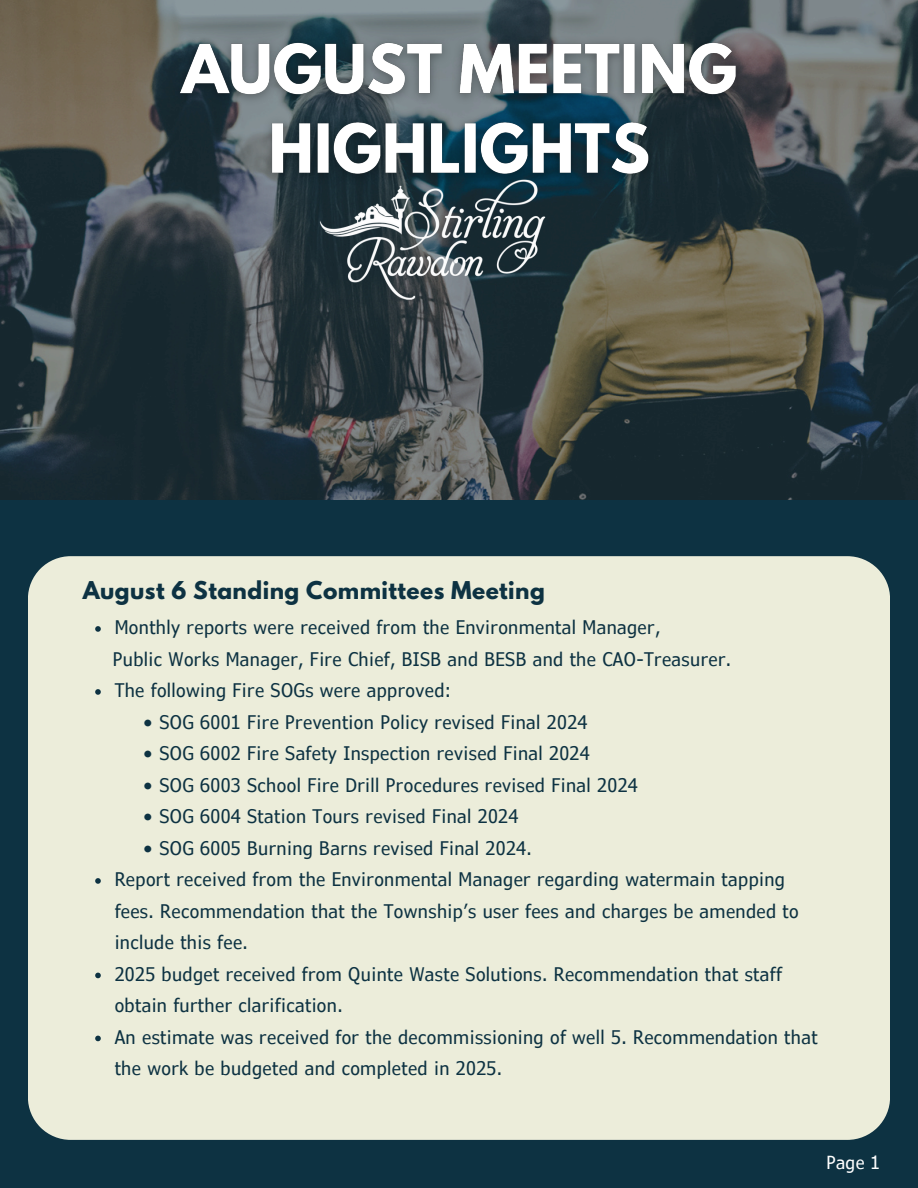
<style>
.page{position:relative;width:918px;height:1188px;background:#0d3242}
.page>*{position:absolute;margin:0;border:0;box-sizing:border-box;transform-origin:0 0}
.t1{font:700 21.75px "League Spartan";letter-spacing:.02em;color:#0d3242}
.t2{font:condensed 18.75px/31.5px "Verdana Pro";letter-spacing:.02em;color:#0d3242}
.t3{font:condensed 18px "Verdana Pro";color:#fff}
</style>
<div class="page">
<img style="left:0;top:0;width:918px;height:499px">
<img style="left:318px;top:194px;width:227px;height:109px">
<img style="left:163px;top:29px;width:588px;height:165px">
<div style="left:28px;top:556px;width:862px;height:584px;background:#ecedda"></div>
<svg style="left:95px;top:626px;width:6px;height:6px"></svg>
<svg style="left:95px;top:689px;width:6px;height:6px"></svg>
<svg style="left:95px;top:878px;width:6px;height:6px"></svg>
<svg style="left:95px;top:973px;width:6px;height:5px"></svg>
<svg style="left:95px;top:1036px;width:6px;height:5px"></svg>
<h2 class="t1" style="left:83px;top:580px;width:464px">August 6 Standing Committees Meeting</h2>
<p class="t2" style="left:115px;top:611px;width:547px">Monthly reports were received from the Environmental Manager,</p>
<p class="t2" style="left:113px;top:642px;width:620px">Public Works Manager, Fire Chief, BISB and BESB and the CAO-Treasurer.</p>
<p class="t2" style="left:115px;top:674px;width:338px">The following Fire SOGs were approved:</p>
<p class="t2" style="left:143px;top:705px;width:446px">• SOG 6001 Fire Prevention Policy revised Final 2024</p>
<p class="t2" style="left:143px;top:737px;width:448px">• SOG 6002 Fire Safety Inspection revised Final 2024</p>
<p class="t2" style="left:143px;top:768px;width:496px">• SOG 6003 School Fire Drill Procedures revised Final 2024</p>
<p class="t2" style="left:143px;top:800px;width:377px">• SOG 6004 Station Tours revised Final 2024</p>
<p class="t2" style="left:143px;top:831px;width:390px">• SOG 6005 Burning Barns revised Final 2024.</p>
<p class="t2" style="left:115px;top:863px;width:686px">Report received from the Environmental Manager regarding watermain tapping fees. Recommendation that the Township’s user fees and charges be amended to include this fee.</p>
<p class="t2" style="left:115px;top:957px;width:669px">2025 budget received from Quinte Waste Solutions. Recommendation that staff obtain further clarification.</p>
<p class="t2" style="left:115px;top:1020px;width:704px">An estimate was received for the decommissioning of well 5. Recommendation that the work be budgeted and completed in 2025.</p>
<p class="t3" style="left:826px;top:1150px;width:55px">Page 1</p>
</div>
